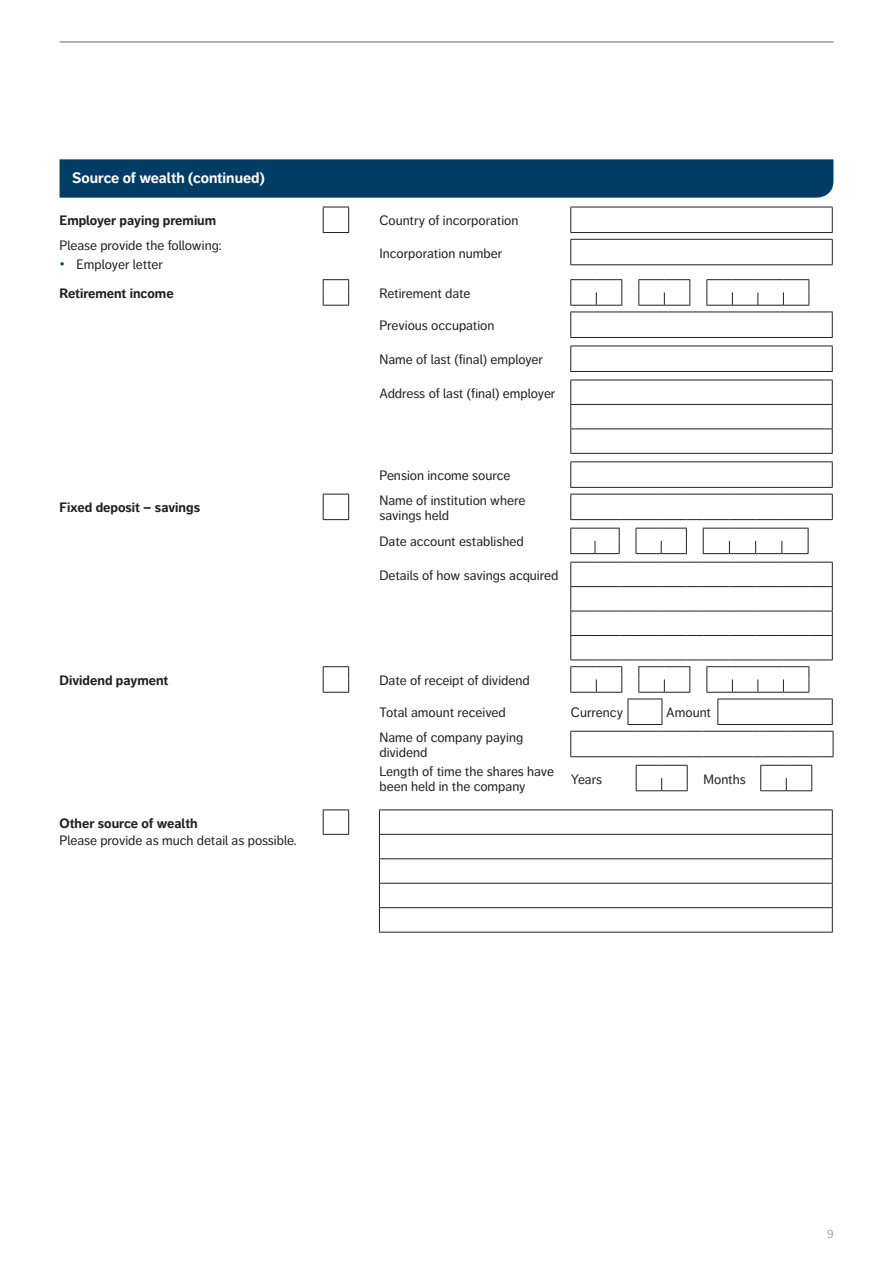
<style>
.page{position:relative;width:893px;height:1263px;background:#fff}
.page>*{position:absolute;margin:0;border:0;box-sizing:border-box;transform-origin:0 0}
.t1{font:700 15px "Friends Life Dagny";color:#fff}
.t2{font:13.5px/15px "Friends Life Dagny";color:#231f20}
.t3{font:700 13.5px "Friends Life Dagny";color:#231f20}
.t4{font:300 12px "Friends Life Dagny";color:#76787b}
.s1{font-weight:300;font-size:15.75px;color:#003c64}
</style>
<div class="page">
<hr style="left:60px;top:41px;width:773px;height:2px;background:#76787b">
<div style="left:60px;top:159px;width:773px;height:39px;background:#003c64"></div>
<svg style="left:323px;top:207px;width:510px;height:26px"></svg>
<hr style="left:570px;top:232px;width:263px;height:1px;background:#231f20">
<svg style="left:570px;top:239px;width:263px;height:27px"></svg>
<hr style="left:570px;top:264px;width:263px;height:1px;background:#231f20">
<svg style="left:323px;top:279px;width:487px;height:27px"></svg>
<svg style="left:570px;top:313px;width:262px;height:174px"></svg>
<svg style="left:570px;top:313px;width:1px;height:24px"></svg>
<hr style="left:570px;top:312px;width:263px;height:1px;background:#231f20">
<svg style="left:832px;top:312px;width:1px;height:25px"></svg>
<hr style="left:570px;top:337px;width:263px;height:1px;background:#231f20">
<svg style="left:570px;top:347px;width:1px;height:24px"></svg>
<hr style="left:570px;top:346px;width:263px;height:1px;background:#231f20">
<svg style="left:832px;top:346px;width:1px;height:25px"></svg>
<hr style="left:570px;top:371px;width:263px;height:1px;background:#231f20">
<hr style="left:570px;top:380px;width:263px;height:1px;background:#231f20">
<svg style="left:570px;top:380px;width:1px;height:73px"></svg>
<hr style="left:570px;top:404px;width:263px;height:1px;background:#231f20">
<svg style="left:832px;top:380px;width:1px;height:73px"></svg>
<hr style="left:570px;top:428px;width:263px;height:1px;background:#231f20">
<hr style="left:570px;top:453px;width:263px;height:1px;background:#231f20">
<svg style="left:570px;top:462px;width:1px;height:25px"></svg>
<hr style="left:570px;top:461px;width:263px;height:1px;background:#231f20">
<svg style="left:832px;top:462px;width:1px;height:25px"></svg>
<hr style="left:570px;top:487px;width:263px;height:1px;background:#231f20">
<svg style="left:349px;top:494px;width:483px;height:68px"></svg>
<svg style="left:323px;top:494px;width:26px;height:26px"></svg>
<svg style="left:570px;top:494px;width:263px;height:26px"></svg>
<svg style="left:570px;top:528px;width:50px;height:26px"></svg>
<svg style="left:636px;top:528px;width:51px;height:26px"></svg>
<svg style="left:703px;top:528px;width:106px;height:26px"></svg>
<svg style="left:323px;top:562px;width:510px;height:131px"></svg>
<hr style="left:628px;top:724px;width:34px;height:1px;background:#231f20">
<svg style="left:627px;top:699px;width:206px;height:25px"></svg>
<hr style="left:717px;top:724px;width:116px;height:1px;background:#231f20">
<svg style="left:570px;top:731px;width:264px;height:61px"></svg>
<hr style="left:379px;top:809px;width:454px;height:1px;background:#231f20">
<hr style="left:379px;top:834px;width:454px;height:1px;background:#231f20">
<svg style="left:323px;top:809px;width:57px;height:123px"></svg>
<hr style="left:379px;top:858px;width:454px;height:1px;background:#231f20">
<svg style="left:832px;top:810px;width:1px;height:122px"></svg>
<hr style="left:379px;top:883px;width:454px;height:1px;background:#231f20">
<hr style="left:379px;top:907px;width:454px;height:1px;background:#231f20">
<hr style="left:379px;top:932px;width:454px;height:1px;background:#231f20">
<p class="t1" style="left:72px;top:169px;width:194px">Source of wealth (continued)</p>
<p class="t3" style="left:60px;top:213px;width:158px">Employer paying premium</p>
<p class="t2" style="left:379px;top:213px;width:141px">Country of incorporation</p>
<p class="t2" style="left:60px;top:238px;width:164px">Please provide the following:</p>
<p class="t2" style="left:60px;top:257px;width:105px"><span class="s1">•</span> Employer letter</p>
<p class="t2" style="left:379px;top:245px;width:124px">Incorporation number</p>
<p class="t3" style="left:60px;top:285px;width:116px">Retirement income</p>
<p class="t2" style="left:379px;top:286px;width:93px">Retirement date</p>
<p class="t2" style="left:379px;top:318px;width:117px">Previous occupation</p>
<p class="t2" style="left:379px;top:352px;width:165px">Name of last (final) employer</p>
<p class="t2" style="left:379px;top:386px;width:178px">Address of last (final) employer</p>
<p class="t2" style="left:379px;top:468px;width:132px">Pension income source</p>
<p class="t3" style="left:60px;top:500px;width:142px">Fixed deposit – savings</p>
<p class="t2" style="left:379px;top:493px;width:148px">Name of institution where savings held</p>
<p class="t2" style="left:379px;top:534px;width:146px">Date account established</p>
<p class="t2" style="left:379px;top:568px;width:180px">Details of how savings acquired</p>
<p class="t3" style="left:60px;top:672px;width:110px">Dividend payment</p>
<p class="t2" style="left:379px;top:673px;width:152px">Date of receipt of dividend</p>
<p class="t2" style="left:379px;top:705px;width:128px">Total amount received</p>
<p class="t2" style="left:571px;top:705px;width:54px">Currency</p>
<p class="t2" style="left:666px;top:705px;width:46px">Amount</p>
<p class="t2" style="left:379px;top:730px;width:145px">Name of company paying dividend</p>
<p class="t2" style="left:379px;top:764px;width:176px">Length of time the shares have been held in the company</p>
<p class="t2" style="left:571px;top:771px;width:33px">Years</p>
<p class="t2" style="left:703px;top:771px;width:44px">Months</p>
<p class="t3" style="left:60px;top:815px;width:140px">Other source of wealth</p>
<p class="t2" style="left:60px;top:833px;width:239px">Please provide as much detail as possible.</p>
<p class="t4" style="left:827px;top:1227px;width:8px">9</p>
</div>
